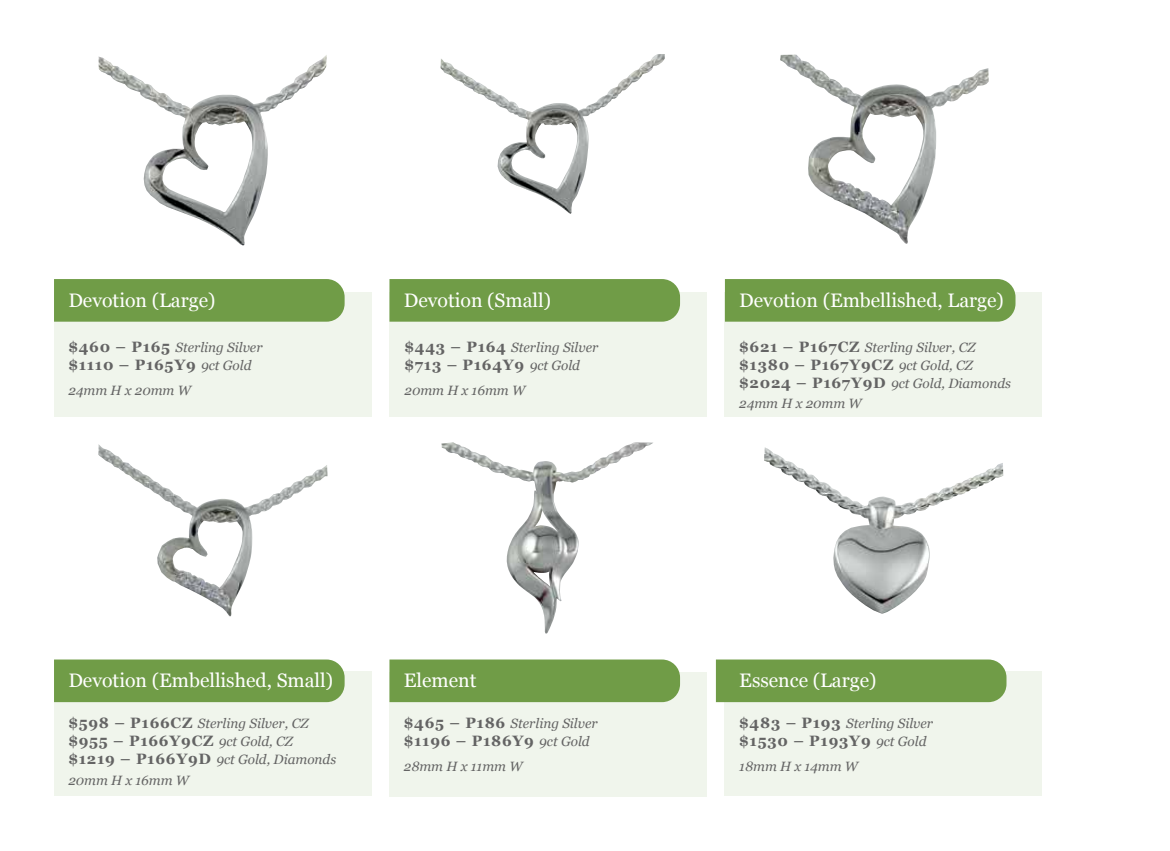
<style>
.page{position:relative;width:1170px;height:851px;background:#fff}
.page>*{position:absolute;margin:0;border:0;box-sizing:border-box;transform-origin:0 0}
.t1{font:19.5px "Georgia";color:#fff}
.t2{font:700 15px "Georgia";letter-spacing:.05em;color:#646464}
.t3{font:italic 13.5px/20.4px "Georgia";color:#646464}
.s1{font-weight:700;font-style:normal;font-size:15px}
.s2{font-weight:400;font-style:italic;font-size:13.5px}
</style>
<div class="page">
<div style="left:54px;top:671px;width:317px;height:125px;background:#f0f5ec"></div>
<svg style="left:54px;top:279px;width:290px;height:13px;background:#729d4a"></svg>
<svg style="left:54px;top:292px;width:317px;height:124px;background:#d4e1c8"></svg>
<div style="left:389px;top:292px;width:317px;height:125px;background:#f0f5ec"></div>
<div style="left:724px;top:292px;width:317px;height:124px;background:#f0f5ec"></div>
<div style="left:389px;top:672px;width:317px;height:124px;background:#f0f5ec"></div>
<div style="left:724px;top:671px;width:317px;height:125px;background:#f0f5ec"></div>
<div style="left:389px;top:279px;width:291px;height:42px;background:#709c47"></div>
<div style="left:724px;top:279px;width:291px;height:42px;background:#709c47"></div>
<div style="left:54px;top:659px;width:290px;height:43px;background:#709c47"></div>
<div style="left:389px;top:659px;width:291px;height:43px;background:#709c47"></div>
<div style="left:715px;top:659px;width:291px;height:43px;background:#709c47"></div>
<img style="left:98px;top:444px;width:229px;height:172px">
<img style="left:441px;top:442px;width:212px;height:191px">
<img style="left:764px;top:447px;width:239px;height:166px">
<img style="left:780px;top:55px;width:208px;height:189px">
<img style="left:440px;top:54px;width:224px;height:160px">
<img style="left:98px;top:55px;width:229px;height:190px">
<h1 class="t1" style="left:68px;top:285px;width:148px">Devotion (Large)</h1>
<h1 class="t1" style="left:404px;top:285px;width:149px">Devotion (Small)</h1>
<h1 class="t1" style="left:739px;top:285px;width:266px">Devotion (Embellished, Large)</h1>
<p class="t3" style="left:68px;top:336px;width:196px"><span class="s1">$460 – P165</span> Sterling Silver</p>
<p class="t2" style="left:68px;top:353px;width:185px">$1110 – P165Y9 <span class="s2">9ct Gold</span></p>
<p class="t3" style="left:68px;top:379px;width:124px">24mm H x 20mm W</p>
<p class="t3" style="left:404px;top:336px;width:195px"><span class="s1">$443 – P164</span> Sterling Silver</p>
<p class="t2" style="left:404px;top:353px;width:177px">$713 – P164Y9 <span class="s2">9ct Gold</span></p>
<p class="t3" style="left:404px;top:379px;width:122px">20mm H x 16mm W</p>
<p class="t3" style="left:739px;top:336px;width:238px"><span class="s1">$621 – P167CZ</span> Sterling Silver, CZ</p>
<p class="t2" style="left:739px;top:353px;width:235px">$1380 – P167Y9CZ <span class="s2">9ct Gold, CZ</span></p>
<p class="t3" style="left:739px;top:372px;width:273px"><span class="s1">$2024 – P167Y9D</span> 9ct Gold, Diamonds<br>24mm H x 20mm W</p>
<h1 class="t1" style="left:68px;top:666px;width:266px">Devotion (Embellished, Small)</h1>
<h1 class="t1" style="left:404px;top:666px;width:74px">Element</h1>
<h1 class="t1" style="left:739px;top:666px;width:139px">Essence (Large)</h1>
<p class="t3" style="left:68px;top:712px;width:241px"><span class="s1">$598 – P166CZ</span> Sterling Silver, CZ</p>
<p class="t2" style="left:68px;top:729px;width:226px">$955 – P166Y9CZ <span class="s2">9ct Gold, CZ</span></p>
<p class="t3" style="left:68px;top:748px;width:269px"><span class="s1">$1219 – P166Y9D</span> 9ct Gold, Diamonds<br>20mm H x 16mm W</p>
<p class="t3" style="left:404px;top:712px;width:195px"><span class="s1">$465 – P186</span> Sterling Silver</p>
<p class="t2" style="left:404px;top:729px;width:187px">$1196 – P186Y9 <span class="s2">9ct Gold</span></p>
<p class="t3" style="left:404px;top:755px;width:120px">28mm H x 11mm W</p>
<p class="t3" style="left:739px;top:712px;width:195px"><span class="s1">$483 – P193</span> Sterling Silver</p>
<p class="t2" style="left:739px;top:729px;width:189px">$1530 – P193Y9 <span class="s2">9ct Gold</span></p>
<p class="t3" style="left:739px;top:755px;width:120px">18mm H x 14mm W</p>
</div>
